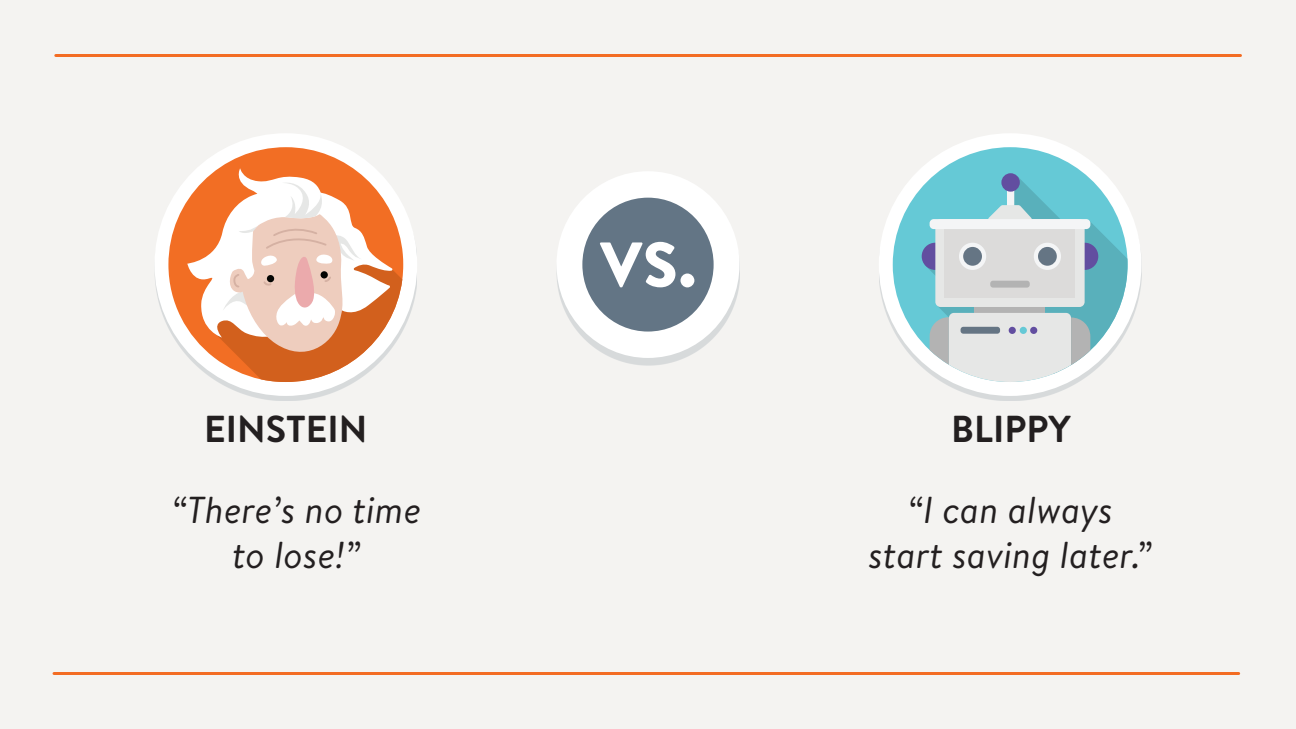
<style>
.page{position:relative;width:1296px;height:729px;background:#f4f3f1}
.page>*{position:absolute;margin:0;border:0;box-sizing:border-box;transform-origin:0 0}
.t1{font:900 63.3px "Brandon Text";color:#fff}
.t2{font:italic 37.5px/45px "Brandon Text";letter-spacing:.005em;color:#231f20;text-align:center}
.t3{font:700 37.5px "Brandon Text";color:#231f20}
</style>
<div class="page">
<hr style="left:56px;top:54px;width:1184px;height:3px;background:#f36c23">
<hr style="left:54px;top:672px;width:1185px;height:3px;background:#f36c23">
<div style="left:154px;top:138px;width:263px;height:263px;background:#637584;opacity:.2"></div>
<div style="left:154px;top:133px;width:263px;height:263px;background:#fff;border-radius:50%"></div>
<svg style="left:168px;top:147px;width:235px;height:235px"></svg>
<svg style="left:187px;top:168px;width:215px;height:214px"></svg>
<div style="left:879px;top:138px;width:263px;height:263px;background:#637584;opacity:.2"></div>
<div style="left:879px;top:133px;width:263px;height:263px;background:#fff;border-radius:50%"></div>
<svg style="left:893px;top:147px;width:235px;height:235px"></svg>
<svg style="left:925px;top:176px;width:203px;height:198px;fill:#65c9d6"></svg>
<div style="left:922px;top:243px;width:27px;height:27px;background:#624ea0;border-radius:50%"></div>
<div style="left:1071px;top:243px;width:27px;height:27px;background:#624ea0;border-radius:50%"></div>
<div style="left:1007px;top:183px;width:7px;height:55px;background:#f4f5f6;border-radius:3px"></div>
<svg style="left:987px;top:205px;width:46px;height:14px"></svg>
<div style="left:975px;top:304px;width:70px;height:9px;background:#b3b3b3"></div>
<div style="left:935px;top:219px;width:150px;height:88px;background:#e6e7e6;border-radius:5px"></div>
<div style="left:945px;top:229px;width:130px;height:68px;background:#dcdbda"></div>
<div style="left:930px;top:219px;width:160px;height:10px;background:#f4f5f6;border-radius:4px"></div>
<div style="left:959px;top:243px;width:27px;height:27px;background:#f4f5f6;border-radius:50%"></div>
<div style="left:1034px;top:243px;width:27px;height:27px;background:#f4f5f6;border-radius:50%"></div>
<div style="left:990px;top:281px;width:40px;height:7px;background:#b3b3b3;border-radius:3px"></div>
<div style="left:963px;top:247px;width:19px;height:19px;background:#657584;border-radius:50%"></div>
<div style="left:1038px;top:247px;width:19px;height:19px;background:#657584;border-radius:50%"></div>
<div style="left:1001px;top:173px;width:19px;height:19px;background:#624ea0;border-radius:50%"></div>
<svg style="left:930px;top:313px;width:160px;height:69px;background:#d9ddde"></svg>
<div style="left:556px;top:179px;width:184px;height:186px;background:#637584;opacity:.2"></div>
<div style="left:556px;top:171px;width:184px;height:187px;background:#fff;border-radius:50%"></div>
<div style="left:582px;top:198px;width:132px;height:134px;background:#637585;border-radius:50%"></div>
<h1 class="t1" style="left:600px;top:220px;width:98px">VS.</h1>
<p class="t3" style="left:204px;top:403px;width:165px">EINSTEIN</p>
<p class="t3" style="left:951px;top:403px;width:121px">BLIPPY</p>
<p class="t2" style="left:171px;top:486px;width:251px">“There’s no time to lose!”</p>
<p class="t2" style="left:868px;top:486px;width:285px">“I can always start saving later.”</p>
</div>
